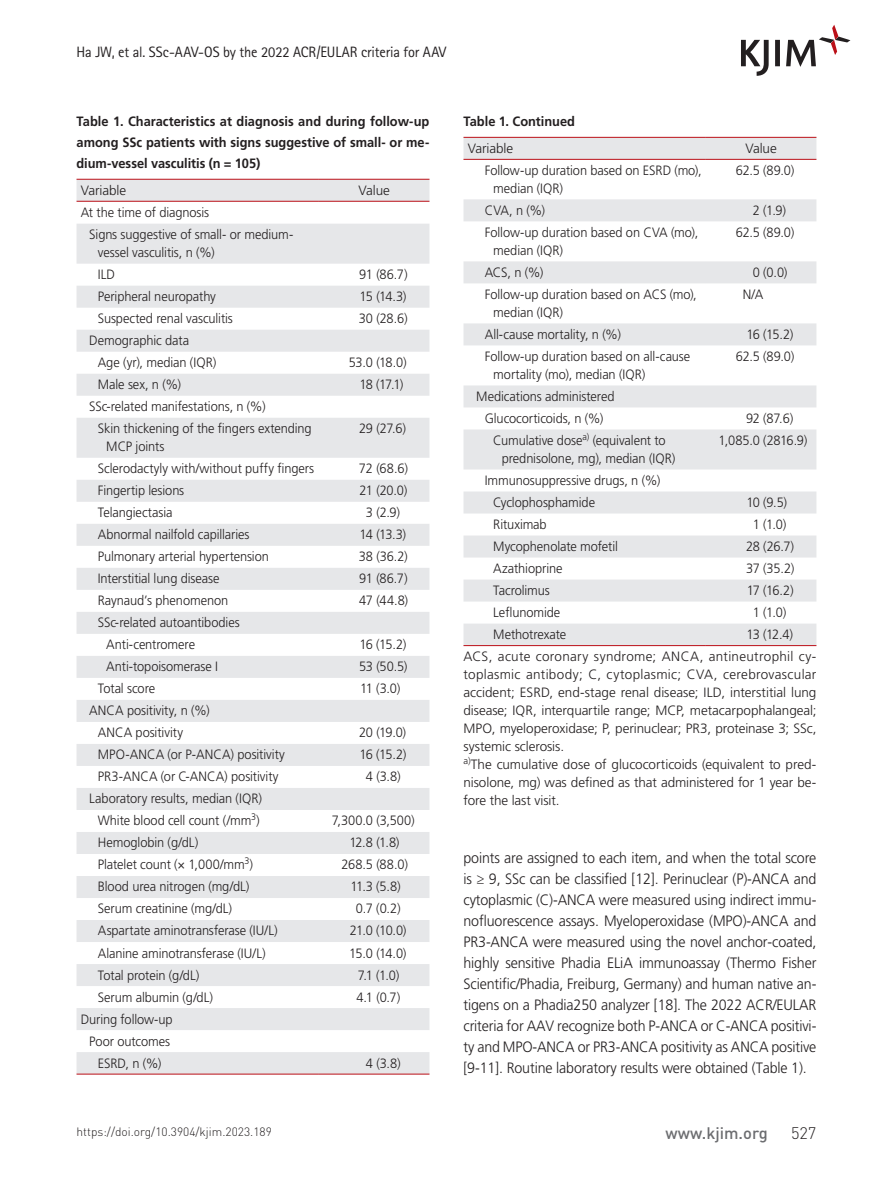
<style>
.page{position:relative;width:893px;height:1191px;background:#fff}
.page>*{position:absolute;margin:0;border:0;box-sizing:border-box;transform-origin:0 0}
.t1{font:500 16.5px "DIN Pro";color:#6c6d70}
.t2{font:300 16.5px "DIN Pro";color:#231f20}
.t3{font:300 15px/21px "Frutiger LT Std";letter-spacing:-.01em;color:#231f20;text-align:justify;scale:.95 1}
.t4{font:15px "Rotis Sans Serif Std";letter-spacing:-.01em;color:#231f20;scale:.96 1}
.t5{font:300 13.5px/22px "Frutiger LT Std";letter-spacing:-.005em;color:#231f20;scale:.95 1}
.t6{font:300 13.5px/18px "Frutiger LT Std";letter-spacing:-.005em;color:#231f20}
.t7{font:700 13.5px/21px "Frutiger LT Std";color:#231f20;text-align:justify;scale:.95 1}
.t8{font:300 13.5px/22.4px "Frutiger LT Std";letter-spacing:.02em;color:#231f20;scale:.95 1}
.t9{font:300 12px "DIN Pro";color:#231f20}
</style>
<div class="page">
<svg style="left:741px;top:25px;width:109px;height:51px"></svg>
<div style="left:77px;top:180px;width:352px;height:21px;background:#e6e7e9"></div>
<svg style="left:77px;top:224px;width:352px;height:849px;fill:#e6e7e9"></svg>
<hr style="left:77px;top:179px;width:242px;height:1px;background:#bb1018">
<hr style="left:319px;top:179px;width:110px;height:1px;background:#bb1018">
<hr style="left:77px;top:1073px;width:242px;height:1px;background:#bb1018">
<hr style="left:319px;top:1073px;width:110px;height:1px;background:#bb1018">
<hr style="left:77px;top:201px;width:242px;height:1px;background:#bb1018">
<hr style="left:319px;top:201px;width:110px;height:1px;background:#bb1018">
<div style="left:463px;top:138px;width:353px;height:21px;background:#e6e7e9"></div>
<svg style="left:463px;top:199px;width:353px;height:446px"></svg>
<hr style="left:463px;top:137px;width:243px;height:1px;background:#bb1018">
<hr style="left:706px;top:137px;width:110px;height:1px;background:#bb1018">
<hr style="left:463px;top:645px;width:243px;height:1px;background:#bb1018">
<hr style="left:706px;top:645px;width:110px;height:1px;background:#bb1018">
<hr style="left:463px;top:159px;width:243px;height:1px;background:#bb1018">
<hr style="left:706px;top:159px;width:110px;height:1px;background:#bb1018">
<p class="t4" style="left:77px;top:43px;width:387px">Ha JW, et al. SSc-AAV-OS by the 2022 ACR/EULAR criteria for AAV</p>
<p class="t7" style="left:77px;top:111px;width:373px">Table 1. Characteristics at diagnosis and during follow-up among SSc patients with signs suggestive of small- or me&shy;dium-vessel vasculitis (n = 105)</p>
<p class="t6" style="left:81px;top:181px;width:47px">Variable</p>
<p class="t6" style="left:358px;top:181px;width:33px">Value</p>
<p class="t5" style="left:89px;top:202px;width:216px;text-indent:-9px">At the time of diagnosis<br>Signs suggestive of small- or medium-</p>
<p class="t5" style="left:98px;top:242px;width:125px">vessel vasculitis, n (%)<br>ILD</p>
<p class="t5" style="left:359px;top:264px;width:52px">91 (86.7)</p>
<p class="t5" style="left:98px;top:286px;width:126px">Peripheral neuropathy</p>
<p class="t5" style="left:360px;top:286px;width:51px">15 (14.3)</p>
<p class="t5" style="left:98px;top:308px;width:144px">Suspected renal vasculitis</p>
<p class="t5" style="left:359px;top:308px;width:53px">30 (28.6)</p>
<p class="t5" style="left:98px;top:330px;width:126px;text-indent:-9px">Demographic data<br>Age (yr), median (IQR)</p>
<p class="t5" style="left:349px;top:352px;width:62px">53.0 (18.0)</p>
<p class="t5" style="left:98px;top:374px;width:89px">Male sex, n (%)</p>
<p class="t5" style="left:359px;top:374px;width:48px">18 (17.1)</p>
<p class="t5" style="left:98px;top:396px;width:227px;text-indent:-9px">SSc-related manifestations, n (%)<br>Skin thickening of the fingers extending</p>
<p class="t5" style="left:106px;top:436px;width:63px">MCP joints</p>
<p class="t5" style="left:359px;top:418px;width:51px">29 (27.6)</p>
<p class="t5" style="left:98px;top:458px;width:229px">Sclerodactyly with/without puffy fingers</p>
<p class="t5" style="left:359px;top:458px;width:53px">72 (68.6)</p>
<p class="t5" style="left:98px;top:480px;width:93px">Fingertip lesions</p>
<p class="t5" style="left:359px;top:480px;width:52px">21 (20.0)</p>
<p class="t5" style="left:98px;top:502px;width:80px">Telangiectasia</p>
<p class="t5" style="left:366px;top:502px;width:37px">3 (2.9)</p>
<p class="t5" style="left:98px;top:524px;width:161px">Abnormal nailfold capillaries</p>
<p class="t5" style="left:360px;top:524px;width:50px">14 (13.3)</p>
<p class="t5" style="left:98px;top:546px;width:182px">Pulmonary arterial hypertension</p>
<p class="t5" style="left:359px;top:546px;width:53px">38 (36.2)</p>
<p class="t5" style="left:98px;top:568px;width:130px">Interstitial lung disease</p>
<p class="t5" style="left:359px;top:568px;width:52px">91 (86.7)</p>
<p class="t5" style="left:98px;top:590px;width:139px">Raynaud’s phenomenon</p>
<p class="t5" style="left:359px;top:590px;width:53px">47 (44.8)</p>
<p class="t5" style="left:106px;top:612px;width:142px;text-indent:-9px">SSc-related autoantibodies<br>Anti-centromere</p>
<p class="t5" style="left:359px;top:634px;width:51px">16 (15.2)</p>
<p class="t5" style="left:106px;top:656px;width:119px">Anti-topoisomerase I</p>
<p class="t5" style="left:359px;top:656px;width:53px">53 (50.5)</p>
<p class="t5" style="left:98px;top:678px;width:62px">Total score</p>
<p class="t5" style="left:360px;top:678px;width:44px">11 (3.0)</p>
<p class="t5" style="left:98px;top:700px;width:119px;text-indent:-9px">ANCA positivity, n (%)<br>ANCA positivity</p>
<p class="t5" style="left:359px;top:722px;width:51px">20 (19.0)</p>
<p class="t5" style="left:98px;top:744px;width:198px">MPO-ANCA (or P-ANCA) positivity</p>
<p class="t5" style="left:359px;top:744px;width:51px">16 (15.2)</p>
<p class="t5" style="left:98px;top:766px;width:192px">PR3-ANCA (or C-ANCA) positivity</p>
<p class="t5" style="left:366px;top:766px;width:38px">4 (3.8)</p>
<p class="t5" style="left:89px;top:788px;width:183px;text-align:center">Laboratory results, median (IQR)<br>White blood cell count (/mm<sup>3</sup>)</p>
<p class="t5" style="left:332px;top:810px;width:89px">7,300.0 (3,500)</p>
<p class="t5" style="left:98px;top:832px;width:107px">Hemoglobin (g/dL)</p>
<p class="t5" style="left:349px;top:832px;width:54px">12.8 (1.8)</p>
<p class="t5" style="left:98px;top:854px;width:165px">Platelet count (× 1,000/mm<sup>3</sup>)</p>
<p class="t5" style="left:341px;top:854px;width:72px">268.5 (88.0)</p>
<p class="t5" style="left:98px;top:876px;width:161px">Blood urea nitrogen (mg/dL)</p>
<p class="t5" style="left:350px;top:876px;width:54px">11.3 (5.8)</p>
<p class="t5" style="left:98px;top:898px;width:143px">Serum creatinine (mg/dL)</p>
<p class="t5" style="left:356px;top:898px;width:49px">0.7 (0.2)</p>
<p class="t5" style="left:98px;top:920px;width:191px">Aspartate aminotransferase (IU/L)</p>
<p class="t5" style="left:350px;top:920px;width:61px">21.0 (10.0)</p>
<p class="t5" style="left:98px;top:942px;width:178px">Alanine aminotransferase (IU/L)</p>
<p class="t5" style="left:349px;top:942px;width:62px">15.0 (14.0)</p>
<p class="t5" style="left:98px;top:964px;width:108px">Total protein (g/dL)</p>
<p class="t5" style="left:358px;top:964px;width:45px">7.1 (1.0)</p>
<p class="t5" style="left:98px;top:986px;width:123px">Serum albumin (g/dL)</p>
<p class="t5" style="left:356px;top:986px;width:48px">4.1 (0.7)</p>
<p class="t5" style="left:81px;top:1008px;width:98px;text-align:center">During follow-up<br>Poor outcomes<br>ESRD, n (%)</p>
<p class="t5" style="left:366px;top:1052px;width:38px">4 (3.8)</p>
<p class="t7" style="left:463px;top:111px;width:119px">Table 1. Continued</p>
<p class="t6" style="left:468px;top:139px;width:47px">Variable</p>
<p class="t6" style="left:745px;top:139px;width:33px">Value</p>
<p class="t5" style="left:493px;top:161px;width:221px;line-height:18px;text-indent:-9px">Follow-up duration based on ESRD (mo), median (IQR)</p>
<p class="t5" style="left:736px;top:159px;width:63px">62.5 (89.0)</p>
<p class="t5" style="left:485px;top:199px;width:65px">CVA, n (%)</p>
<p class="t5" style="left:753px;top:199px;width:36px">2 (1.9)</p>
<p class="t5" style="left:493px;top:223px;width:217px;line-height:18px;text-indent:-9px">Follow-up duration based on CVA (mo), median (IQR)</p>
<p class="t5" style="left:736px;top:221px;width:63px">62.5 (89.0)</p>
<p class="t5" style="left:485px;top:261px;width:63px">ACS, n (%)</p>
<p class="t5" style="left:753px;top:261px;width:38px">0 (0.0)</p>
<p class="t5" style="left:493px;top:285px;width:216px;line-height:18px;text-indent:-9px">Follow-up duration based on ACS (mo), median (IQR)</p>
<p class="t5" style="left:743px;top:283px;width:23px">N/A</p>
<p class="t5" style="left:485px;top:323px;width:145px">All-cause mortality, n (%)</p>
<p class="t5" style="left:746px;top:323px;width:51px">16 (15.2)</p>
<p class="t5" style="left:493px;top:347px;width:209px;line-height:18px;text-indent:-9px">Follow-up duration based on all-cause mortality (mo), median (IQR)</p>
<p class="t5" style="left:736px;top:345px;width:63px">62.5 (89.0)</p>
<p class="t5" style="left:476px;top:385px;width:147px;text-align:center">Medications administered<br>Glucocorticoids, n (%)</p>
<p class="t5" style="left:746px;top:407px;width:51px">92 (87.6)</p>
<p class="t5" style="left:502px;top:431px;width:184px;line-height:18px;text-indent:-9px">Cumulative dose<sup>a)</sup> (equivalent to prednisolone, mg), median (IQR)</p>
<p class="t5" style="left:718px;top:429px;width:95px">1,085.0 (2816.9)</p>
<p class="t5" style="left:493px;top:469px;width:177px;text-indent:-9px">Immunosuppressive drugs, n (%)<br>Cyclophosphamide</p>
<p class="t5" style="left:746px;top:491px;width:44px">10 (9.5)</p>
<p class="t5" style="left:493px;top:513px;width:58px">Rituximab</p>
<p class="t5" style="left:753px;top:513px;width:37px">1 (1.0)</p>
<p class="t5" style="left:493px;top:535px;width:133px">Mycophenolate mofetil</p>
<p class="t5" style="left:746px;top:535px;width:52px">28 (26.7)</p>
<p class="t5" style="left:493px;top:557px;width:74px">Azathioprine</p>
<p class="t5" style="left:746px;top:557px;width:52px">37 (35.2)</p>
<p class="t5" style="left:493px;top:579px;width:61px">Tacrolimus</p>
<p class="t5" style="left:747px;top:579px;width:51px">17 (16.2)</p>
<p class="t5" style="left:493px;top:601px;width:72px">Leflunomide</p>
<p class="t5" style="left:753px;top:601px;width:37px">1 (1.0)</p>
<p class="t5" style="left:493px;top:623px;width:78px">Methotrexate</p>
<p class="t8" style="left:463px;top:623px;width:373px;text-indent:283px">13 (12.4)<br>ACS, acute coronary syndrome; ANCA, antineutrophil cy-</p>
<p class="t6" style="left:463px;top:666px;width:354px">toplasmic antibody; C, cytoplasmic; CVA, cerebrovascular accident; ESRD, end-stage renal disease; ILD, interstitial lung disease; IQR, interquartile range; MCP, metacarpophalangeal; MPO, myeloperoxidase; P, perinuclear; PR3, proteinase 3; SSc, systemic sclerosis.<br><sup>a)</sup>The cumulative dose of glucocorticoids (equivalent to pred&shy;nisolone, mg) was defined as that administered for 1 year be&shy;fore the last visit.</p>
<p class="t3" style="left:463px;top:847px;width:373px">points are assigned to each item, and when the total score is ≥ 9, SSc can be classified [12]. Perinuclear (P)-ANCA and cytoplasmic (C)-ANCA were measured using indirect immu&shy;nofluorescence assays. Myeloperoxidase (MPO)-ANCA and PR3-ANCA were measured using the novel anchor-coated, highly sensitive Phadia ELiA immunoassay (Thermo Fisher Scientific/Phadia, Freiburg, Germany) and human native an&shy;tigens on a Phadia250 analyzer [18]. The 2022 ACR/EULAR criteria for AAV recognize both P-ANCA or C-ANCA positivi&shy;ty and MPO-ANCA or PR3-ANCA positivity as ANCA positive [9-11]. Routine laboratory results were obtained (Table 1).</p>
<p class="t9" style="left:77px;top:1123px;width:197px">https://doi.org/10.3904/kjim.2023.189</p>
<p class="t1" style="left:666px;top:1121px;width:104px">www.kjim.org</p>
<p class="t2" style="left:791px;top:1121px;width:27px">527</p>
</div>
